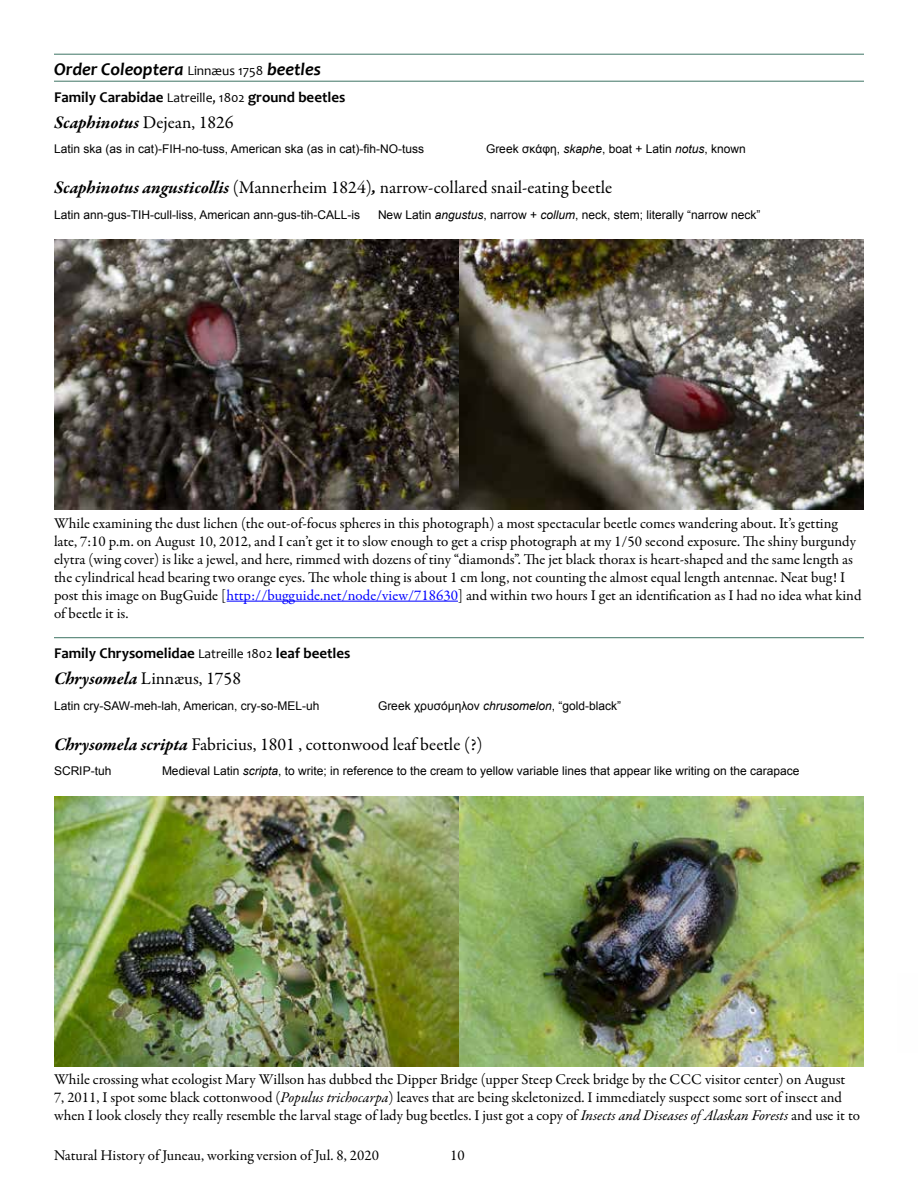
<style>
.page{position:relative;width:918px;height:1188px;background:#fff}
.page>*{position:absolute;margin:0;border:0;box-sizing:border-box;transform-origin:0 0}
.t1{font:18px "Garamond Premr Pro";color:#000}
.t2{font:italic 700 18px "Candara";color:#000}
.t3{font:italic 700 18px "Garamond Premr Pro";color:#000}
.t4{font:15px/18px "Garamond Premr Pro";color:#000}
.t5{font:700 15px "Candara";color:#000}
.t6{font:12px "Arial";color:#000}
.s1{font-weight:400;font-style:normal;font-size:13.5px}
.s2{font-weight:400;font-size:13.5px}
.s3{font-weight:400;font-style:normal}
.s4{font-style:italic}
.s5{font-weight:700;font-style:italic}
.s6{color:#00f}
</style>
<div class="page">
<div style="left:897px;top:974px;width:21px;height:79px;background:#fbfbfb"></div>
<hr style="left:54px;top:54px;width:810px;height:1px;background:#3e7464">
<hr style="left:54px;top:81px;width:810px;height:1px;background:#3e7464">
<hr style="left:227px;top:601px;width:231px;height:1px;background:#00f">
<hr style="left:54px;top:637px;width:810px;height:1px;background:#3e7464">
<img style="left:54px;top:240px;width:810px;height:270px">
<img style="left:54px;top:796px;width:810px;height:270px">
<p class="t2" style="left:54px;top:58px;width:269px">Order Coleoptera <span class="s1">Linnæus 1758</span> beetles</p>
<p class="t5" style="left:54px;top:88px;width:293px">Family Carabidae <span class="s2">Latreille, 1802</span> ground beetles</p>
<p class="t3" style="left:54px;top:111px;width:181px">Scaphinotus <span class="s3">Dejean, 1826</span></p>
<p class="t6" style="left:54px;top:141px;width:372px">Latin ska (as in cat)-FIH-no-tuss, American ska (as in cat)-fih-NO-tuss</p>
<p class="t6" style="left:486px;top:141px;width:261px">Greek σκάφη, <span class="s4">skaphe</span>, boat + Latin <span class="s4">notus</span>, known</p>
<p class="t1" style="left:54px;top:176px;width:560px"><span class="s5">Scaphinotus angusticollis</span> (Mannerheim 1824)<span class="s5">,</span> narrow-collared snail-eating beetle</p>
<p class="t6" style="left:54px;top:207px;width:308px">Latin ann-gus-TIH-cull-liss, American ann-gus-tih-CALL-is</p>
<p class="t6" style="left:378px;top:207px;width:384px">New Latin <span class="s4">angustus</span>, narrow + <span class="s4">collum</span>, neck, stem; literally “narrow neck”</p>
<p class="t4" style="left:54px;top:514px;width:809px">While examining the dust lichen (the out-of-focus spheres in this photograph) a most spectacular beetle comes wandering about. It’s getting late, 7:10 p.m. on August 10, 2012, and I can’t get it to slow enough to get a crisp photograph at my 1/50 second exposure. The shiny burgundy elytra (wing cover) is like a jewel, and here, rimmed with dozens of tiny “diamonds”. The jet black thorax is heart-shaped and the same length as the cylindrical head bearing two orange eyes. The whole thing is about 1 cm long, not counting the almost equal length antennae. Neat bug! I post this image on BugGuide [<span class="s6">http://bugguide.net/node/view/718630</span>] and within two hours I get an identification as I had no idea what kind of beetle it is.</p>
<p class="t5" style="left:54px;top:644px;width:298px">Family Chrysomelidae <span class="s2">Latreille 1802</span> leaf beetles</p>
<p class="t1" style="left:54px;top:668px;width:189px"><span class="s5">Chrysomela</span> Linnæus, 1758</p>
<p class="t6" style="left:54px;top:698px;width:267px">Latin cry-SAW-meh-lah, American, cry-so-MEL-uh</p>
<p class="t6" style="left:378px;top:698px;width:245px">Greek χρυσόμηλον <span class="s4">chrusomelon</span>, “gold-black”</p>
<p class="t1" style="left:54px;top:733px;width:430px"><span class="s5">Chrysomela scripta</span> Fabricius, 1801 , cottonwood leaf beetle (?)</p>
<p class="t6" style="left:54px;top:763px;width:59px">SCRIP-tuh</p>
<p class="t6" style="left:162px;top:763px;width:639px">Medieval Latin <span class="s4">scripta</span>, to write; in reference to the cream to yellow variable lines that appear like writing on the carapace</p>
<p class="t4" style="left:54px;top:1071px;width:808px">While crossing what ecologist Mary Willson has dubbed the Dipper Bridge (upper Steep Creek bridge by the CCC visitor center) on August<br>7, 2011, I spot some black cottonwood (<span class="s4">Populus trichocarpa</span>) leaves that are being skeletonized. I immediately suspect some sort of insect and when I look closely they really resemble the larval stage of lady bug beetles. I just got a copy of <span class="s4">Insects and Diseases of Alaskan Forests</span> and use it to</p>
<p class="t4" style="left:54px;top:1147px;width:327px">Natural History of Juneau, working version of Jul. 8, 2020</p>
<p class="t4" style="left:450px;top:1147px;width:16px">10</p>
</div>
